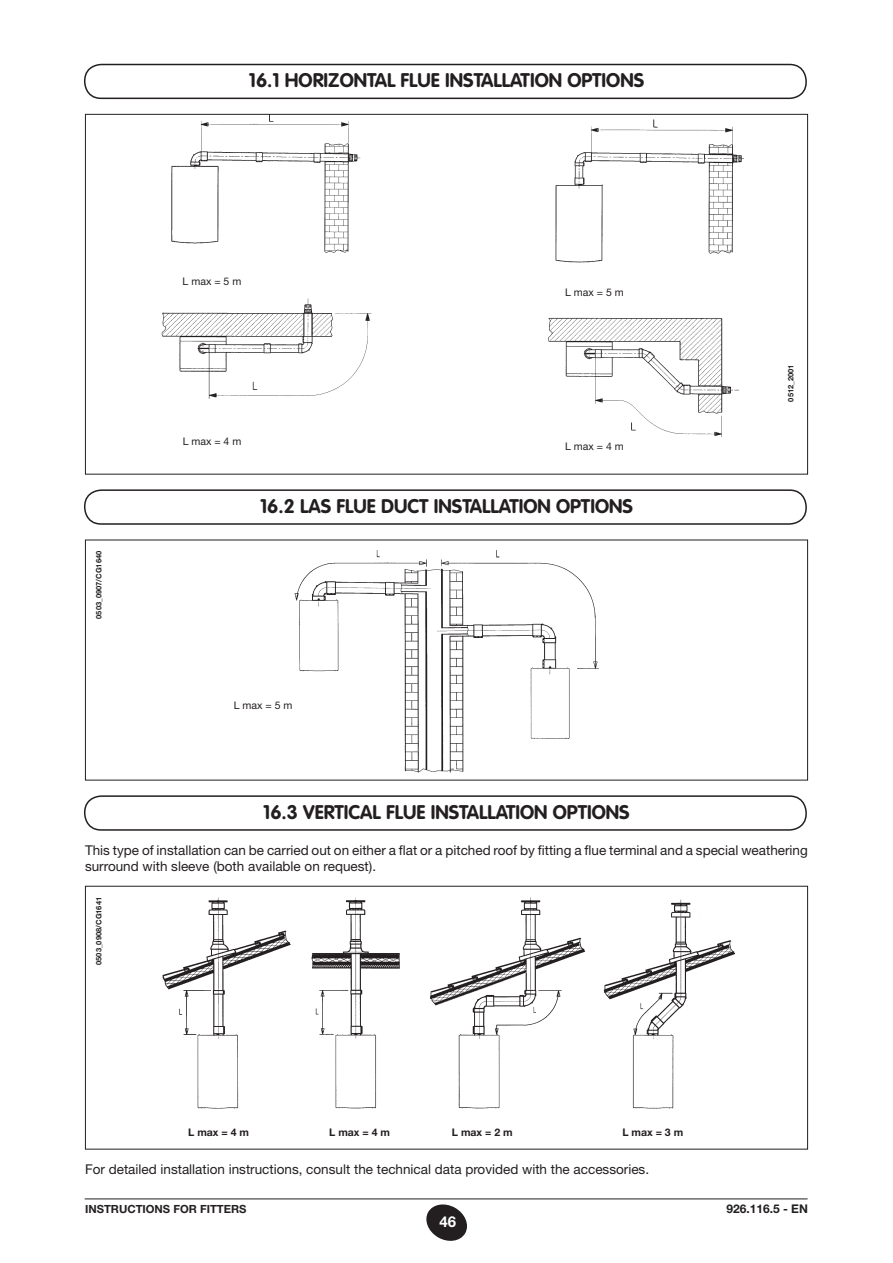
<style>
.page{position:relative;width:893px;height:1263px;background:#fff}
.page>*{position:absolute;margin:0;border:0;box-sizing:border-box;transform-origin:0 0}
.titolo{font:700 19.5px "VAG Rounded Std";color:#231f20}
.t1{font:700 15px "Helvetica Neue LT Std";color:#fff}
.testo{font:13.5px/15.8px "Helvetica Neue LT Std";color:#231f20}
.t2{font:700 12px "Helvetica Neue LT Std";color:#231f20}
.t3{font:700 11.25px "Helvetica Neue LT Std";color:#231f20}
.Didascalia{font:10.5px "Helvetica Neue LT Std";color:#231f20}
.Didascalia-2{font:700 10.5px "Helvetica Neue LT Std";color:#231f20}
.codice{font:700 7.5px "Helvetica Neue LT Std";color:#231f20}
</style>
<div class="page">
<svg style="left:426px;top:1204px;width:41px;height:37px"></svg>
<hr style="left:85px;top:1198px;width:723px;height:1px;background:#231f20">
<div style="left:85px;top:886px;width:723px;height:263px;border:1px solid #231f20"></div>
<img style="left:163px;top:897px;width:571px;height:211px">
<img style="left:295px;top:551px;width:303px;height:221px">
<img style="left:161px;top:115px;width:583px;height:322px">
<div style="left:84px;top:64px;width:723px;height:35px;border:2px solid #231f20;border-radius:16px"></div>
<div style="left:84px;top:489px;width:723px;height:36px;border:2px solid #231f20;border-radius:16px"></div>
<div style="left:84px;top:795px;width:723px;height:36px;border:2px solid #231f20;border-radius:16px"></div>
<p class="codice" style="left:94px;top:619px;width:69px;rotate:-90deg">0503_0907/CG1640</p>
<p class="titolo" style="left:249px;top:69px;width:397px">16.1 HORIZONTAL FLUE INSTALLATION OPTIONS</p>
<p class="Didascalia" style="left:183px;top:275px;width:60px">L max = 5 m</p>
<p class="Didascalia" style="left:565px;top:286px;width:60px">L max = 5 m</p>
<p class="Didascalia" style="left:183px;top:435px;width:60px">L max = 4 m</p>
<p class="Didascalia" style="left:565px;top:440px;width:60px">L max = 4 m</p>
<p class="titolo" style="left:260px;top:495px;width:374px">16.2 LAS FLUE DUCT INSTALLATION OPTIONS</p>
<p class="Didascalia" style="left:234px;top:699px;width:60px">L max = 5 m</p>
<p class="codice" style="left:786px;top:401px;width:39px;rotate:-90deg">0512_2001</p>
<p class="titolo" style="left:263px;top:800px;width:368px">16.3 VERTICAL FLUE INSTALLATION OPTIONS</p>
<p class="testo" style="left:85px;top:842px;width:724px">This type of installation can be carried out on either a flat or a pitched roof by fitting a flue terminal and a special weathering surround with sleeve (both available on request).</p>
<p class="codice" style="left:94px;top:965px;width:69px;rotate:-90deg">0503_0908/CG1641</p>
<p class="Didascalia-2" style="left:188px;top:1125px;width:62px">L max = 4 m</p>
<p class="Didascalia-2" style="left:329px;top:1125px;width:62px">L max = 4 m</p>
<p class="Didascalia-2" style="left:452px;top:1125px;width:62px">L max = 2 m</p>
<p class="Didascalia-2" style="left:622px;top:1125px;width:62px">L max = 3 m</p>
<p class="testo" style="left:85px;top:1161px;width:566px">For detailed installation instructions, consult the technical data provided with the accessories.</p>
<p class="t3" style="left:85px;top:1202px;width:163px">INSTRUCTIONS FOR FITTERS</p>
<p class="t2" style="left:726px;top:1202px;width:83px">926.116.5 - EN</p>
<p class="t1" style="left:439px;top:1212px;width:18px">46</p>
</div>
